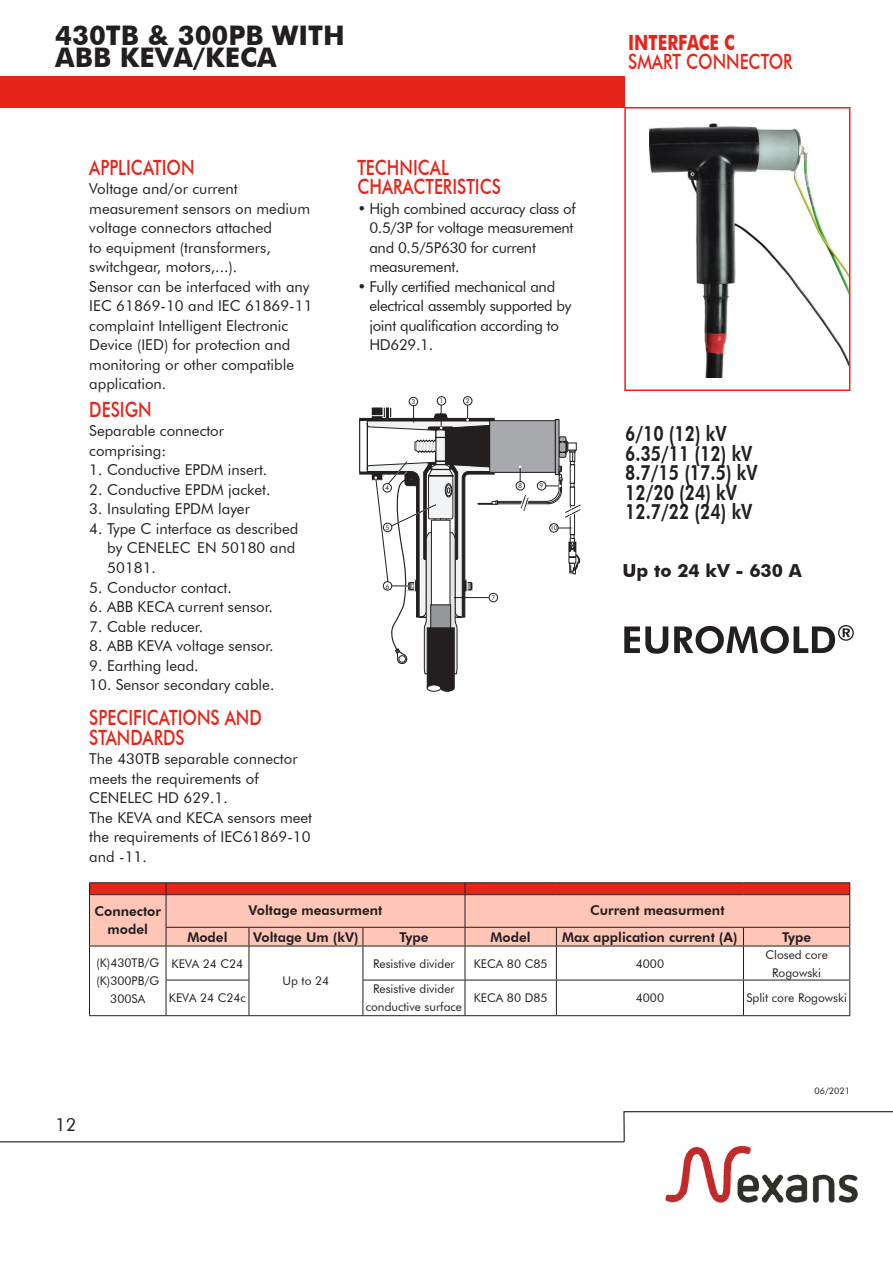
<style>
.page{position:relative;width:893px;height:1263px;background:#fff}
.page>*{position:absolute;margin:0;border:0;box-sizing:border-box;transform-origin:0 0}
.t1{font:700 27px "Futura ABT";color:#231f20}
.t2{font:500 21px/19.5px "Futura BT";color:#e72419;scale:.8 1}
.t3{font:800 21px "Futura ABT";color:#231f20;scale:.8 1}
.t4{font:700 21px "Futura BT";color:#e72419;scale:.8 1}
.t5{font:700 18px "Futura ABT";color:#231f20}
.t6{font:18px "Futura ABT";color:#231f20}
.t7{font:15px/19.5px "Futura ABT";color:#231f20}
.t8{font:15px/19.5px "Futura ABT";letter-spacing:-.02em;color:#231f20}
.t9{font:800 13.5px "Futura ABT";color:#231f20}
.t10{font:12px/18px "Futura ABT";color:#231f20;text-align:center}
.t11{font:9px "Futura ABT";color:#231f20}
.t12{font:6.6px "Futura ABT";color:#231f20}
</style>
<div class="page">
<div style="left:0;top:76px;width:625px;height:32px;background:#e72419"></div>
<img style="left:665px;top:1145px;width:193px;height:58px">
<svg style="left:623px;top:1111px;width:270px;height:31px"></svg>
<hr style="left:0;top:1141px;width:624px;height:1px;background:#000">
<img style="left:649px;top:109px;width:202px;height:268px">
<svg style="left:624px;top:626px;width:44px;height:28px"></svg>
<svg style="left:674px;top:625px;width:180px;height:29px"></svg>
<div style="left:624px;top:107px;width:226px;height:284px;border:2px solid #e72419"></div>
<hr style="left:89px;top:946px;width:77px;height:1px;background:#231f20">
<hr style="left:166px;top:946px;width:83px;height:1px;background:#231f20">
<hr style="left:249px;top:946px;width:114px;height:1px;background:#231f20">
<hr style="left:249px;top:946px;width:1px;height:34px;background:#231f20">
<hr style="left:363px;top:946px;width:102px;height:1px;background:#231f20">
<hr style="left:465px;top:946px;width:91px;height:1px;background:#231f20">
<hr style="left:556px;top:946px;width:187px;height:1px;background:#231f20">
<hr style="left:743px;top:946px;width:107px;height:1px;background:#231f20">
<hr style="left:249px;top:980px;width:1px;height:35px;background:#231f20">
<hr style="left:89px;top:946px;width:1px;height:34px;background:#231f20">
<hr style="left:166px;top:946px;width:1px;height:34px;background:#231f20">
<hr style="left:363px;top:946px;width:1px;height:34px;background:#231f20">
<hr style="left:465px;top:946px;width:1px;height:34px;background:#231f20">
<hr style="left:556px;top:946px;width:1px;height:34px;background:#231f20">
<hr style="left:743px;top:946px;width:1px;height:34px;background:#231f20">
<hr style="left:849px;top:946px;width:1px;height:34px;background:#231f20">
<hr style="left:89px;top:980px;width:1px;height:35px;background:#231f20">
<hr style="left:166px;top:980px;width:83px;height:1px;background:#231f20">
<hr style="left:166px;top:980px;width:1px;height:35px;background:#231f20">
<hr style="left:363px;top:980px;width:102px;height:1px;background:#231f20">
<hr style="left:363px;top:980px;width:1px;height:35px;background:#231f20">
<hr style="left:465px;top:980px;width:91px;height:1px;background:#231f20">
<hr style="left:465px;top:980px;width:1px;height:35px;background:#231f20">
<hr style="left:556px;top:980px;width:187px;height:1px;background:#231f20">
<hr style="left:556px;top:980px;width:1px;height:35px;background:#231f20">
<hr style="left:743px;top:980px;width:107px;height:1px;background:#231f20">
<hr style="left:743px;top:980px;width:1px;height:35px;background:#231f20">
<hr style="left:849px;top:980px;width:1px;height:35px;background:#231f20">
<hr style="left:89px;top:1015px;width:77px;height:1px;background:#231f20">
<hr style="left:166px;top:1015px;width:83px;height:1px;background:#231f20">
<hr style="left:249px;top:1015px;width:114px;height:1px;background:#231f20">
<hr style="left:363px;top:1015px;width:102px;height:1px;background:#231f20">
<hr style="left:465px;top:1015px;width:91px;height:1px;background:#231f20">
<hr style="left:556px;top:1015px;width:187px;height:1px;background:#231f20">
<hr style="left:743px;top:1015px;width:107px;height:1px;background:#231f20">
<hr style="left:89px;top:882px;width:77px;height:1px;background:#231f20">
<hr style="left:166px;top:882px;width:83px;height:1px;background:#231f20">
<hr style="left:249px;top:882px;width:114px;height:1px;background:#231f20">
<hr style="left:363px;top:882px;width:102px;height:1px;background:#231f20">
<hr style="left:465px;top:882px;width:91px;height:1px;background:#231f20">
<hr style="left:556px;top:882px;width:187px;height:1px;background:#231f20">
<hr style="left:743px;top:882px;width:107px;height:1px;background:#231f20">
<svg style="left:89px;top:883px;width:761px;height:63px;background:#f2a395"></svg>
<hr style="left:89px;top:894px;width:77px;height:1px;background:#231f20">
<hr style="left:166px;top:894px;width:83px;height:1px;background:#231f20">
<hr style="left:249px;top:894px;width:114px;height:1px;background:#231f20">
<hr style="left:363px;top:894px;width:102px;height:1px;background:#231f20">
<hr style="left:465px;top:894px;width:91px;height:1px;background:#231f20">
<hr style="left:556px;top:894px;width:187px;height:1px;background:#231f20">
<hr style="left:743px;top:894px;width:107px;height:1px;background:#231f20">
<svg style="left:359px;top:396px;width:221px;height:295px"></svg>
<p class="t1" style="left:55px;top:19px;width:291px">430TB &amp; 300PB WITH</p>
<p class="t1" style="left:55px;top:41px;width:223px">ABB KEVA/KECA</p>
<p class="t2" style="left:89px;top:157px;width:133px">APPLICATION</p>
<p class="t7" style="left:89px;top:179px;width:222px">Voltage and/or current measurement sensors on medium voltage connectors attached<br>to equipment (transformers, switchgear, motors,...).</p>
<p class="t7" style="left:89px;top:276px;width:225px">Sensor can be interfaced with any<br>IEC 61869-10 and IEC 61869-11 complaint Intelligent Electronic<br>Device (IED) for protection and monitoring or other compatible application.</p>
<p class="t2" style="left:89px;top:400px;width:79px">DESIGN</p>
<p class="t7" style="left:89px;top:421px;width:136px">Separable connector</p>
<p class="t7" style="left:89px;top:441px;width:78px">comprising:</p>
<p class="t7" style="left:89px;top:460px;width:180px">1. Conductive EPDM insert.</p>
<p class="t7" style="left:89px;top:480px;width:183px">2. Conductive EPDM jacket.</p>
<p class="t7" style="left:89px;top:499px;width:162px">3. Insulating EPDM layer</p>
<p class="t7" style="left:107px;top:519px;width:192px;text-indent:-18px">4. Type C interface as described by CENELEC EN 50180 and<br>50181.</p>
<p class="t7" style="left:89px;top:577px;width:144px">5. Conductor contact.</p>
<p class="t7" style="left:89px;top:597px;width:185px">6. ABB KECA current sensor.</p>
<p class="t7" style="left:89px;top:616px;width:115px">7. Cable reducer.</p>
<p class="t7" style="left:89px;top:636px;width:186px">8. ABB KEVA voltage sensor.</p>
<p class="t7" style="left:89px;top:655px;width:111px">9. Earthing lead.</p>
<p class="t7" style="left:89px;top:675px;width:187px">10. Sensor secondary cable.</p>
<p class="t2" style="left:89px;top:708px;width:217px">SPECIFICATIONS AND<br>STANDARDS</p>
<p class="t7" style="left:89px;top:749px;width:210px">The 430TB separable connector meets the requirements of<br>CENELEC HD 629.1.</p>
<p class="t7" style="left:89px;top:807px;width:224px;text-align:justify">The KEVA and KECA sensors meet the requirements of IEC61869-10 and -11.</p>
<p class="t2" style="left:357px;top:158px;width:181px">TECHNICAL<br>CHARACTERISTICS</p>
<p class="t8" style="left:369px;top:199px;width:208px;text-indent:-12px">• High combined accuracy class of<br>0.5/3P for voltage measurement and 0.5/5P630 for current measurement.</p>
<p class="t8" style="left:369px;top:277px;width:204px;text-indent:-12px">• Fully certified mechanical and electrical assembly supported by joint qualification according to<br>HD629.1.</p>
<p class="t12" style="left:411px;top:397px;width:5px">3</p>
<p class="t12" style="left:439px;top:396px;width:5px">1</p>
<p class="t12" style="left:466px;top:396px;width:5px">2</p>
<p class="t12" style="left:385px;top:484px;width:5px">4</p>
<p class="t12" style="left:386px;top:524px;width:5px">5</p>
<p class="t12" style="left:386px;top:582px;width:5px">6</p>
<p class="t12" style="left:491px;top:593px;width:5px">7</p>
<p class="t12" style="left:540px;top:482px;width:5px">9</p>
<p class="t12" style="left:550px;top:524px;width:9px">10</p>
<p class="t4" style="left:628px;top:30px;width:135px">INTERFACE C</p>
<p class="t2" style="left:628px;top:52px;width:207px">SMART CONNECTOR</p>
<p class="t3" style="left:625px;top:421px;width:128px">6/10 (12) kV</p>
<p class="t3" style="left:625px;top:440px;width:161px">6.35/11 (12) kV</p>
<p class="t3" style="left:625px;top:460px;width:167px">8.7/15 (17.5) kV</p>
<p class="t3" style="left:625px;top:479px;width:141px">12/20 (24) kV</p>
<p class="t3" style="left:625px;top:499px;width:161px">12.7/22 (24) kV</p>
<p class="t5" style="left:623px;top:560px;width:181px">Up to 24 kV - 630 A</p>
<p class="t9" style="left:95px;top:902px;width:68px">Connector</p>
<p class="t9" style="left:108px;top:920px;width:42px">model</p>
<p class="t10" style="left:96px;top:954px;width:64px">(K)430TB/G</p>
<p class="t10" style="left:96px;top:972px;width:64px">(K)300PB/G</p>
<p class="t10" style="left:110px;top:990px;width:36px">300SA</p>
<p class="t9" style="left:249px;top:902px;width:135px">Voltage measurment</p>
<p class="t9" style="left:590px;top:902px;width:136px">Current measurment</p>
<p class="t9" style="left:187px;top:929px;width:42px">Model</p>
<p class="t9" style="left:253px;top:929px;width:107px">Voltage Um (kV)</p>
<p class="t9" style="left:399px;top:929px;width:30px">Type</p>
<p class="t9" style="left:491px;top:929px;width:42px">Model</p>
<p class="t9" style="left:562px;top:929px;width:177px">Max application current (A)</p>
<p class="t9" style="left:782px;top:929px;width:30px">Type</p>
<p class="t10" style="left:765px;top:945px;width:64px">Closed core</p>
<p class="t10" style="left:772px;top:963px;width:50px">Rogowski</p>
<p class="t10" style="left:373px;top:954px;width:83px">Resistive divider</p>
<p class="t10" style="left:474px;top:954px;width:75px">KECA 80 C85</p>
<p class="t10" style="left:636px;top:954px;width:30px">4000</p>
<p class="t10" style="left:172px;top:954px;width:73px">KEVA 24 C24</p>
<p class="t10" style="left:283px;top:972px;width:48px">Up to 24</p>
<p class="t10" style="left:169px;top:989px;width:79px">KEVA 24 C24c</p>
<p class="t10" style="left:366px;top:980px;width:98px">Resistive divider conductive surface</p>
<p class="t10" style="left:474px;top:989px;width:75px">KECA 80 D85</p>
<p class="t10" style="left:636px;top:989px;width:30px">4000</p>
<p class="t10" style="left:746px;top:989px;width:102px">Split core Rogowski</p>
<p class="t6" style="left:55px;top:1114px;width:23px">12</p>
<p class="t11" style="left:814px;top:1085px;width:37px">06/2021</p>
</div>
